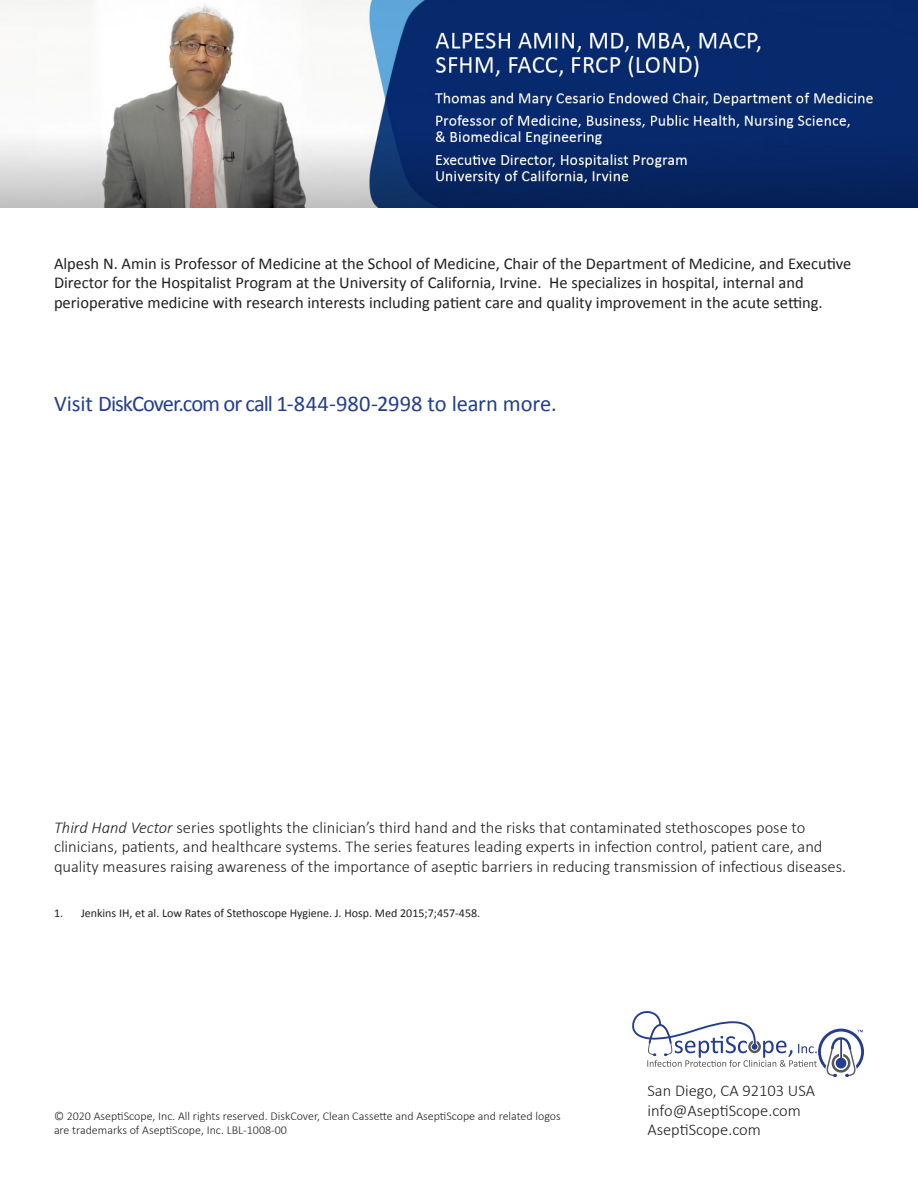
<style>
.page{position:relative;width:918px;height:1188px;background:#fff}
.page>*{position:absolute;margin:0;border:0;box-sizing:border-box;transform-origin:0 0}
.Body_copy{font:22.5px "Calibri";letter-spacing:-.01em;color:#243e8d}
.Body_copy-2{font:300 16.5px/19.5px "Calibri";color:#231f20}
.persons_bio{font:16.5px/19.8px "Calibri";color:#231f20}
.Copyright{font:300 12px/14.4px "Calibri";color:#231f20}
.t1{font:12px "Calibri";color:#231f20}
.s1{font-style:italic}
</style>
<div class="page">
<svg style="left:632px;top:1011px;width:232px;height:66px"></svg>
<img style="left:0;top:0;width:918px;height:207px">
<p class="persons_bio" style="left:54px;top:253px;width:799px">Alpesh N. Amin is Professor of Medicine at the School of Medicine, Chair of the Department of Medicine, and Executive<br>Director for the Hospitalist Program at the University of California, Irvine. He specializes in hospital, internal and perioperative medicine with research interests including patient care and quality improvement in the acute setting.</p>
<p class="Body_copy" style="left:54px;top:388px;width:504px">Visit DiskCover.com or call 1-844-980-2998 to learn more.</p>
<p class="Body_copy-2" style="left:54px;top:817px;width:794px"><span class="s1">Third Hand Vector</span> series spotlights the clinician’s third hand and the risks that contaminated stethoscopes pose to clinicians, patients, and healthcare systems. The series features leading experts in infection control, patient care, and quality measures raising awareness of the importance of aseptic barriers in reducing transmission of infectious diseases.</p>
<p class="t1" style="left:54px;top:905px;width:428px">1. Jenkins IH, et al. Low Rates of Stethoscope Hygiene. J. Hosp. Med 2015;7;457-458.</p>
<p class="Copyright" style="left:54px;top:1109px;width:508px">© 2020 AseptiScope, Inc. All rights reserved. DiskCover, Clean Cassette and AseptiScope and related logos are trademarks of AseptiScope, Inc. LBL-1008-00</p>
<p class="Body_copy-2" style="left:647px;top:1081px;width:169px">San Diego, CA 92103 USA</p>
<p class="Body_copy-2" style="left:647px;top:1100px;width:155px">info@AseptiScope.com</p>
<p class="Body_copy-2" style="left:647px;top:1120px;width:115px">AseptiScope.com</p>
</div>
